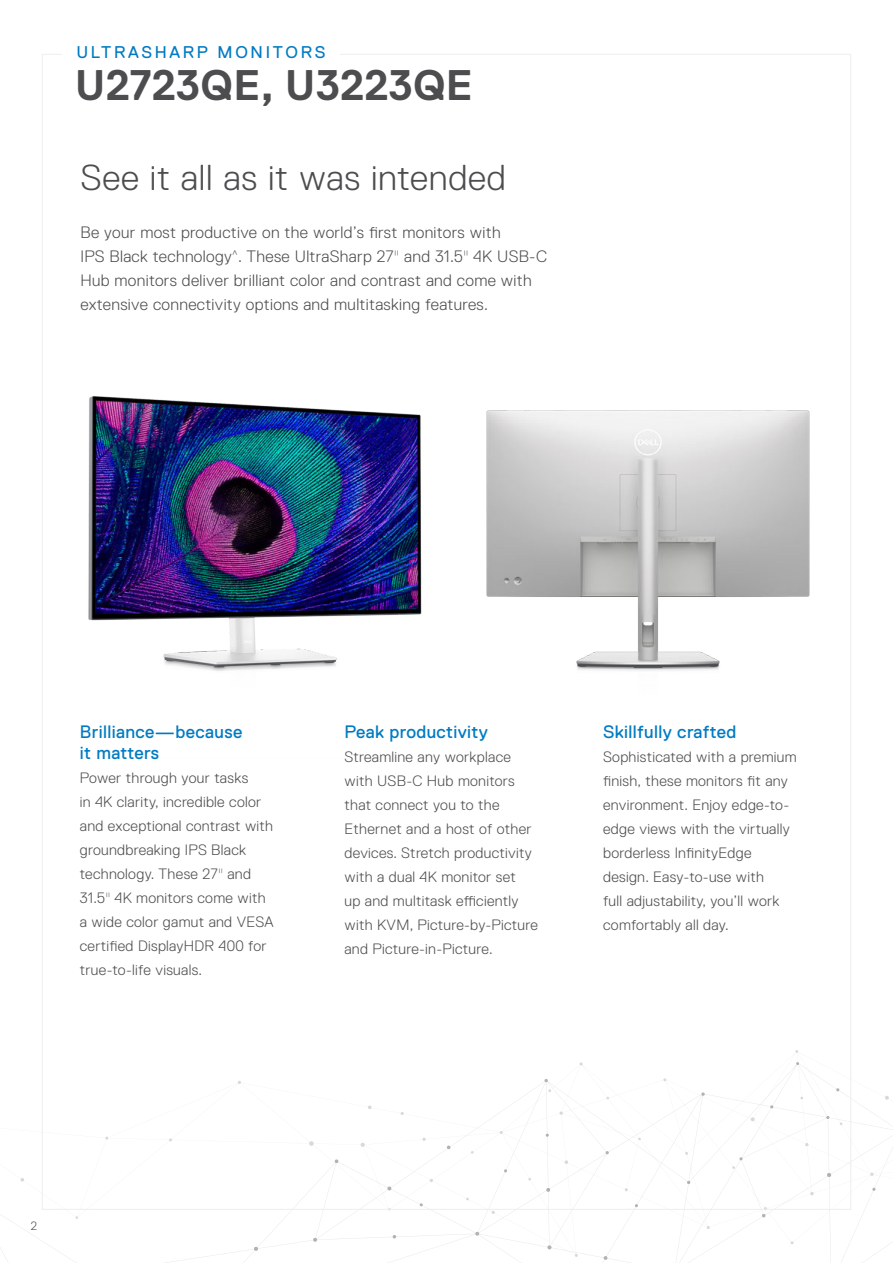
<style>
.page{position:relative;width:893px;height:1263px;background:#fff}
.page>*{position:absolute;margin:0;border:0;box-sizing:border-box;transform-origin:0 0}
.t1{font:700 42.75px "Dell Replica";color:#4d4d4f}
.Page_Title_24___28_8{font:300 36px "Dell Replica";letter-spacing:.02em;color:#4d4d4f}
.Blue_Header_12_14{font:18px/21px "Dell Replica";letter-spacing:.02em;color:#007bc3}
.t2{font:16.95px "Dell Replica";letter-spacing:.16em;color:#007bc3}
.Under_header_11_16{font:300 16.5px/24px "Dell Replica";letter-spacing:.02em;color:#4d4d4f}
.Body_10_16{font:300 15px/24px "Dell Replica";letter-spacing:.02em;color:#4d4d4f}
.t3{font:300 12px "Dell Replica";color:#4d4d4f}
</style>
<div class="page">
<svg style="left:0;top:1050px;width:893px;height:213px"></svg>
<svg style="left:827px;top:1173px;width:4px;height:4px"></svg>
<svg style="left:701px;top:1092px;width:4px;height:4px"></svg>
<svg style="left:544px;top:1079px;width:4px;height:3px"></svg>
<svg style="left:604px;top:1256px;width:3px;height:4px"></svg>
<svg style="left:546px;top:1188px;width:4px;height:4px"></svg>
<svg style="left:387px;top:1186px;width:4px;height:4px"></svg>
<svg style="left:254px;top:1247px;width:4px;height:4px"></svg>
<svg style="left:547px;top:1245px;width:5px;height:4px"></svg>
<svg style="left:605px;top:1151px;width:4px;height:3px"></svg>
<svg style="left:762px;top:1207px;width:5px;height:10px"></svg>
<svg style="left:313px;top:1238px;width:4px;height:4px"></svg>
<svg style="left:335px;top:1159px;width:3px;height:4px"></svg>
<svg style="left:447px;top:1145px;width:4px;height:4px"></svg>
<svg style="left:475px;top:1232px;width:4px;height:4px"></svg>
<svg style="left:739px;top:1157px;width:4px;height:3px"></svg>
<svg style="left:872px;top:1188px;width:4px;height:3px"></svg>
<svg style="left:546px;top:1133px;width:3px;height:4px"></svg>
<img style="left:494px;top:389px;width:357px;height:351px">
<img style="left:88px;top:396px;width:406px;height:275px">
<p class="t2" style="left:76px;top:43px;width:251px">ULTRASHARP MONITORS</p>
<h1 class="t1" style="left:75px;top:62px;width:400px">U2723QE, U3223QE</h1>
<p class="Page_Title_24___28_8" style="left:80px;top:158px;width:427px">See it all as it was intended</p>
<p class="Under_header_11_16" style="left:80px;top:220px;width:468px">Be your most productive on the world’s first monitors with<br>IPS Black technology<sup>^</sup>. These UltraSharp 27" and 31.5" 4K USB-C Hub monitors deliver brilliant color and contrast and come with extensive connectivity options and multitasking features.</p>
<p class="Blue_Header_12_14" style="left:80px;top:721px;width:164px">Brilliance—because it matters</p>
<p class="Body_10_16" style="left:80px;top:766px;width:195px">Power through your tasks<br>in 4K clarity, incredible color and exceptional contrast with groundbreaking IPS Black technology. These 27" and<br>31.5" 4K monitors come with a wide color gamut and VESA certified DisplayHDR 400 for true-to-life visuals.</p>
<p class="Blue_Header_12_14" style="left:344px;top:721px;width:145px">Peak productivity</p>
<p class="Body_10_16" style="left:344px;top:745px;width:189px">Streamline any workplace with USB-C Hub monitors that connect you to the<br>Ethernet and a host of other devices. Stretch productivity</p>
<p class="Body_10_16" style="left:344px;top:865px;width:173px">with a dual 4K monitor set</p>
<p class="Body_10_16" style="left:344px;top:889px;width:176px">up and multitask efficiently</p>
<p class="Body_10_16" style="left:344px;top:913px;width:195px">with KVM, Picture-by-Picture and Picture-in-Picture.</p>
<p class="Blue_Header_12_14" style="left:603px;top:721px;width:135px">Skillfully crafted</p>
<p class="Body_10_16" style="left:603px;top:745px;width:195px">Sophisticated with a premium finish, these monitors fit any environment. Enjoy edge-to&shy;edge views with the virtually borderless InfinityEdge design. Easy-to-use with<br>full adjustability, you’ll work comfortably all day.</p>
<p class="t3" style="left:31px;top:1219px;width:8px">2</p>
</div>
